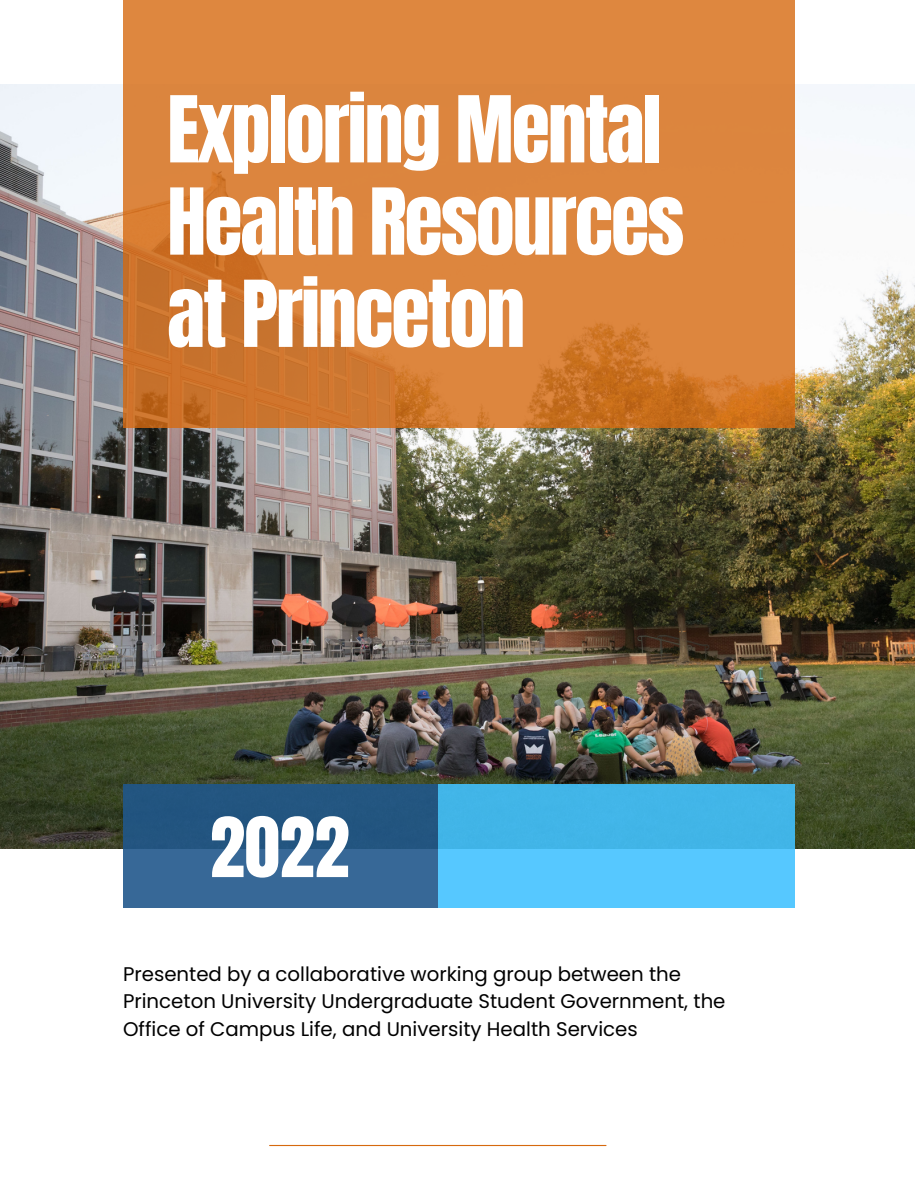
<style>
.page{position:relative;width:918px;height:1188px;background:#fff}
.page>*{position:absolute;margin:0;border:0;box-sizing:border-box;transform-origin:0 0}
.t1{font:78.3px/92.2px "Anton";letter-spacing:-.025em;color:#fff}
.t2{font:70.5px "Anton";color:#fff}
.t3{font:19.8px/27.5px "Poppins";color:#000}
</style>
<div class="page">
<img style="left:0;top:84px;width:914px;height:765px">
<svg style="left:123px;top:0;width:672px;height:428px;background:#d98139"></svg>
<div style="left:123px;top:784px;width:315px;height:124px;background:linear-gradient(to right,#2c5e8b,#2c5e8b)"></div>
<div style="left:438px;top:784px;width:357px;height:124px;background:linear-gradient(to right,#4bbef3,#4bbef3)"></div>
<hr style="left:270px;top:1145px;width:336px;height:1px;background:#d6690f">
<h1 class="t1" style="left:167px;top:85px;width:519px">Exploring Mental<br>Health Resources at Princeton</h1>
<h2 class="t2" style="left:210px;top:797px;width:141px">2022</h2>
<p class="t3" style="left:123px;top:960px;width:604px">Presented by a collaborative working group between the<br>Princeton University Undergraduate Student Government, the<br>Office of Campus Life, and University Health Services</p>
</div>
